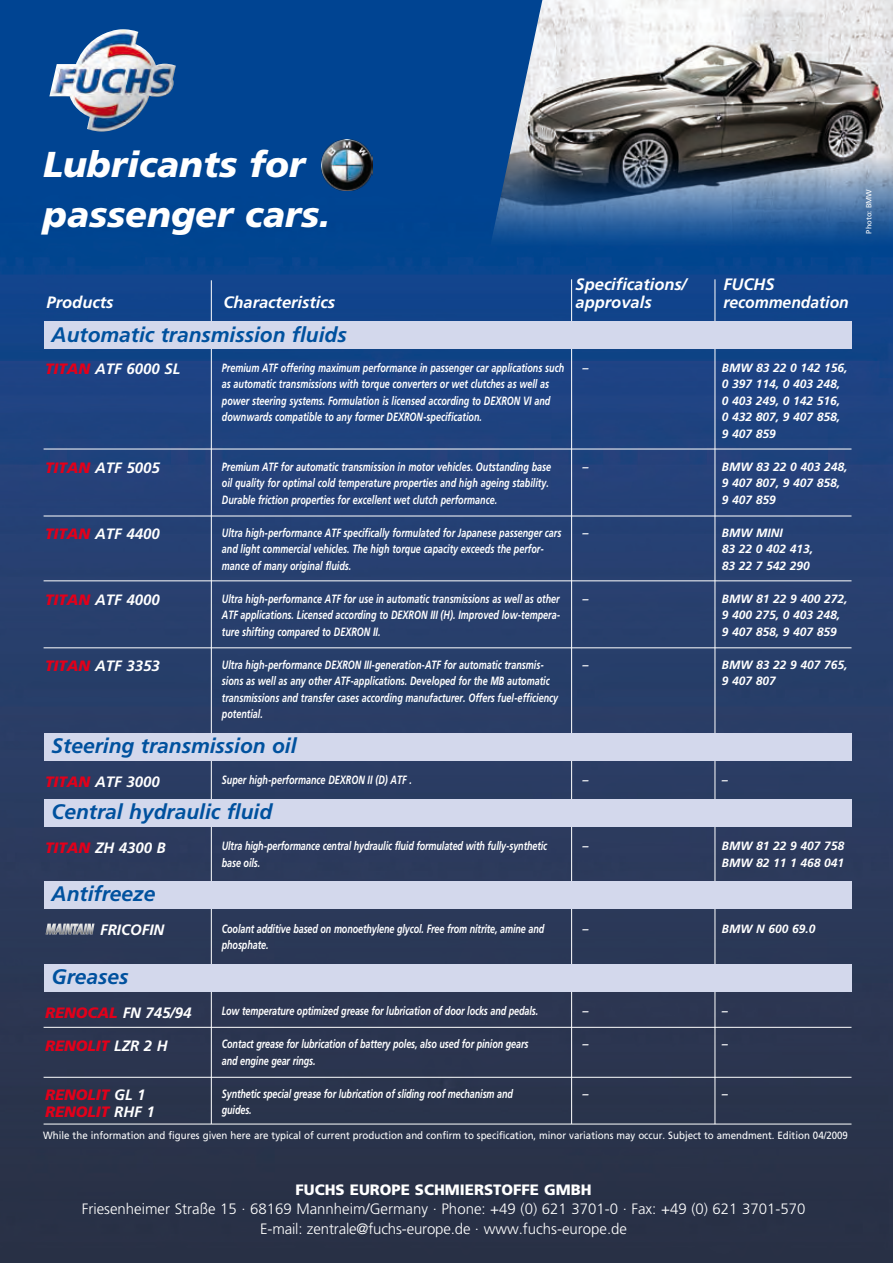
<style>
.page{position:relative;width:893px;height:1263px;background:#fff}
.page>*{position:absolute;margin:0;border:0;box-sizing:border-box;transform-origin:0 0}
.t1{font:italic 900 36px/49.5px "Frutiger LT Std";color:#fff}
.t2{font:italic 700 21px "Frutiger LT Std";color:#00519e}
.t3{font:italic 700 16.5px/18px "Frutiger LT Std";color:#fff}
.t4{font:300 15px/19.5px "Frutiger LT Std";color:#fff;text-align:center}
.t5{font:italic 700 15px "Frutiger LT Std";color:#fff}
.t6{font:italic 900 15px/16.5px "Frutiger LT Std";color:#e2001a}
.t7{font:900 15px "Frutiger LT Std";color:#fff}
.t8{font:italic 700 12px/16.5px "Frutiger LT Std";color:#fff;scale:.75 1}
.t9{font:italic 700 12px/16.5px "Frutiger LT Std";color:#fff}
.t10{font:10.5px "Frutiger LT Std";color:#fff;scale:.92 1}
.t11{font:7.5px "Frutiger LT Std";color:#fff}
.s1{font-weight:900;color:#e2001a}
.s2{font-weight:700;color:#fff}
</style>
<div class="page">
<img style="left:0;top:0;width:893px;height:1263px">
<img style="left:49px;top:29px;width:127px;height:103px">
<hr style="left:211px;top:280px;width:1px;height:844px;background:#fff">
<hr style="left:44px;top:449px;width:807px;height:1px;background:#fff">
<hr style="left:44px;top:1124px;width:807px;height:1px;background:#fff">
<img style="left:46px;top:923px;width:49px;height:11px">
<hr style="left:44px;top:516px;width:807px;height:1px;background:#fff">
<hr style="left:44px;top:1027px;width:807px;height:1px;background:#fff">
<hr style="left:44px;top:1077px;width:807px;height:1px;background:#fff">
<hr style="left:715px;top:279px;width:1px;height:845px;background:#fff">
<hr style="left:571px;top:279px;width:1px;height:845px;background:#fff">
<img style="left:490px;top:0;width:403px;height:247px">
<img style="left:322px;top:140px;width:50px;height:50px">
<hr style="left:44px;top:580px;width:807px;height:1px;background:#fff">
<hr style="left:44px;top:647px;width:807px;height:1px;background:#fff">
<div style="left:44px;top:733px;width:807px;height:27px;background:#d3d8ec"></div>
<div style="left:44px;top:321px;width:807px;height:28px;background:#d3d8ec"></div>
<div style="left:44px;top:799px;width:807px;height:27px;background:#d3d8ec"></div>
<div style="left:44px;top:881px;width:807px;height:27px;background:#d3d8ec"></div>
<div style="left:44px;top:964px;width:807px;height:27px;background:#d3d8ec"></div>
<h1 class="t1" style="left:43px;top:140px;width:289px">Lubricants for passenger cars.</h1>
<h3 class="t3" style="left:47px;top:293px;width:68px">Products</h3>
<h3 class="t3" style="left:223px;top:293px;width:113px">Characteristics</h3>
<h2 class="t2" style="left:52px;top:322px;width:297px">Automatic transmission fluids</h2>
<p class="t5" style="left:45px;top:360px;width:137px"><span class="s1">TITAN</span> ATF 6000 SL</p>
<p class="t5" style="left:45px;top:459px;width:116px"><span class="s1">TITAN</span> ATF 5005</p>
<p class="t5" style="left:45px;top:525px;width:116px"><span class="s1">TITAN</span> ATF 4400</p>
<p class="t5" style="left:45px;top:591px;width:116px"><span class="s1">TITAN</span> ATF 4000</p>
<p class="t5" style="left:45px;top:657px;width:116px"><span class="s1">TITAN</span> ATF 3353</p>
<p class="t8" style="left:222px;top:359px;width:458px">Premium ATF offering maximum performance in passenger car applications such as automatic transmissions with torque converters or wet clutches as well as power steering systems. Formulation is licensed according to DEXRON VI and downwards compatible to any former DEXRON-specification.</p>
<p class="t8" style="left:222px;top:458px;width:441px">Premium ATF for automatic transmission in motor vehicles. Outstanding base oil quality for optimal cold temperature properties and high ageing stability.<br>Durable friction properties for excellent wet clutch performance.</p>
<p class="t8" style="left:222px;top:524px;width:454px">Ultra high-performance ATF specifically formulated for Japanese passenger cars and light commercial vehicles. The high torque capacity exceeds the perfor&shy;mance of many original fluids.</p>
<p class="t8" style="left:222px;top:590px;width:453px;text-align:justify">Ultra high-performance ATF for use in automatic transmissions as well as other ATF applications. Licensed according to DEXRON III (H). Improved low-tempera&shy;ture shifting compared to DEXRON II.</p>
<p class="t8" style="left:222px;top:656px;width:450px">Ultra high-performance DEXRON III-generation-ATF for automatic transmis&shy;sions as well as any other ATF-applications. Developed for the MB automatic transmissions and transfer cases according manufacturer. Offers fuel-efficiency potential.</p>
<h2 class="t2" style="left:52px;top:733px;width:247px">Steering transmission oil</h2>
<p class="t5" style="left:45px;top:772px;width:116px"><span class="s1">TITAN</span> ATF 3000</p>
<p class="t8" style="left:222px;top:772px;width:255px">Super high-performance DEXRON II (D) ATF .</p>
<h2 class="t2" style="left:52px;top:799px;width:222px">Central hydraulic fluid</h2>
<p class="t5" style="left:45px;top:838px;width:122px"><span class="s1">TITAN</span> ZH 4300 B</p>
<h2 class="t2" style="left:52px;top:881px;width:105px">Antifreeze</h2>
<p class="t5" style="left:100px;top:921px;width:66px">FRICOFIN</p>
<h2 class="t2" style="left:52px;top:964px;width:79px">Greases</h2>
<p class="t5" style="left:45px;top:1003px;width:148px"><span class="s1">RENOCAL</span> FN 745/94</p>
<p class="t6" style="left:45px;top:1037px;width:124px">RENOLIT <span class="s2">LZR 2 H</span></p>
<p class="t6" style="left:45px;top:1086px;width:111px">RENOLIT <span class="s2">GL 1<br></span>RENOLIT <span class="s2">RHF 1</span></p>
<p class="t8" style="left:222px;top:838px;width:435px">Ultra high-performance central hydraulic fluid formulated with fully-synthetic base oils.</p>
<p class="t8" style="left:222px;top:920px;width:431px">Coolant additive based on monoethylene glycol. Free from nitrite, amine and phosphate.</p>
<p class="t8" style="left:222px;top:1003px;width:424px">Low temperature optimized grease for lubrication of door locks and pedals.</p>
<p class="t8" style="left:222px;top:1036px;width:410px">Contact grease for lubrication of battery poles, also used for pinion gears and engine gear rings.</p>
<p class="t8" style="left:222px;top:1085px;width:390px">Synthetic special grease for lubrication of sliding roof mechanism and guides.</p>
<h3 class="t3" style="left:576px;top:276px;width:112px">Specifications/ approvals</h3>
<p class="t9" style="left:583px;top:359px;width:7px">–</p>
<p class="t9" style="left:583px;top:458px;width:7px">–</p>
<p class="t9" style="left:583px;top:524px;width:7px">–</p>
<p class="t9" style="left:583px;top:590px;width:7px">–</p>
<p class="t9" style="left:583px;top:656px;width:7px">–</p>
<p class="t9" style="left:583px;top:772px;width:7px">–</p>
<p class="t9" style="left:583px;top:838px;width:7px">–</p>
<p class="t9" style="left:583px;top:920px;width:7px">–</p>
<p class="t9" style="left:583px;top:1003px;width:7px">–</p>
<p class="t9" style="left:583px;top:1036px;width:7px">–</p>
<p class="t9" style="left:583px;top:1085px;width:7px">–</p>
<h3 class="t3" style="left:723px;top:276px;width:127px">FUCHS recommendation</h3>
<p class="t9" style="left:722px;top:359px;width:127px">BMW 83 22 0 142 156,<br>0 397 114, 0 403 248,<br>0 403 249, 0 142 516,<br>0 432 807, 9 407 858,<br>9 407 859</p>
<p class="t9" style="left:722px;top:458px;width:127px">BMW 83 22 0 403 248,<br>9 407 807, 9 407 858,<br>9 407 859</p>
<p class="t9" style="left:722px;top:524px;width:93px">BMW MINI<br>83 22 0 402 413,<br>83 22 7 542 290</p>
<p class="t9" style="left:722px;top:590px;width:127px">BMW 81 22 9 400 272,<br>9 400 275, 0 403 248,<br>9 407 858, 9 407 859</p>
<p class="t9" style="left:722px;top:656px;width:127px">BMW 83 22 9 407 765,<br>9 407 807</p>
<p class="t9" style="left:722px;top:772px;width:7px">–</p>
<p class="t9" style="left:722px;top:838px;width:124px">BMW 81 22 9 407 758<br>BMW 82 11 1 468 041</p>
<p class="t9" style="left:722px;top:920px;width:95px">BMW N 600 69.0</p>
<p class="t9" style="left:722px;top:1003px;width:7px">–</p>
<p class="t9" style="left:722px;top:1036px;width:7px">–</p>
<p class="t9" style="left:722px;top:1085px;width:7px">–</p>
<p class="t10" style="left:43px;top:1129px;width:876px">While the information and figures given here are typical of current production and confirm to specification, minor variations may occur. Subject to amendment. Edition 04/2009</p>
<p class="t7" style="left:296px;top:1180px;width:298px">FUCHS EUROPE SCHMIERSTOFFE GMBH</p>
<p class="t4" style="left:82px;top:1200px;width:725px">Friesenheimer Straße 15 · 68169 Mannheim/Germany · Phone: +49 (0) 621 3701-0 · Fax: +49 (0) 621 3701-570<br>E-mail: zentrale@fuchs-europe.de · www.fuchs-europe.de</p>
<p class="t11" style="left:864px;top:234px;width:46px;rotate:-90deg">Photo: BMW</p>
</div>
